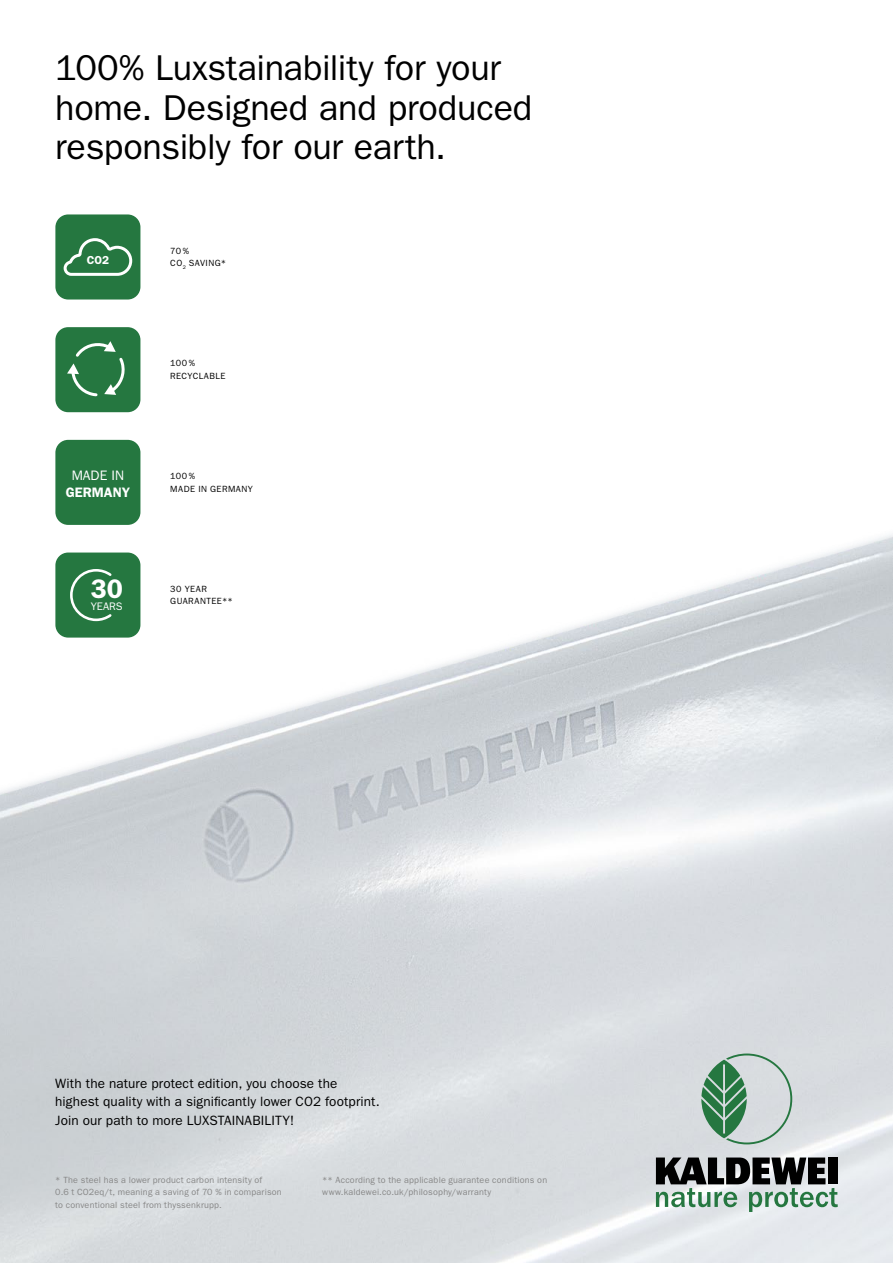
<style>
.page{position:relative;width:893px;height:1263px;background:#fff}
.page>*{position:absolute;margin:0;border:0;box-sizing:border-box;transform-origin:0 0}
.t1{font:36px/39.6px "ITC Franklin Gothic Std";letter-spacing:-.005em;color:#000}
.t2{font:600 26.85px "ITC Franklin Gothic Std";color:#fff}
.t3{font:600 13.8px "ITC Franklin Gothic Std";color:#fff}
.t4{font:13.8px "ITC Franklin Gothic Std";color:#fff}
.t5{font:13.5px/18.9px "ITC Franklin Gothic Std";letter-spacing:.01em;color:#000}
.t6{font:600 11.55px "ITC Franklin Gothic Std";color:#fff}
.t7{font:10.95px "ITC Franklin Gothic Std";color:#fff}
.t8{font:9px/12.6px "ITC Franklin Gothic Std";letter-spacing:.025em;color:#878787}
.t9{font:9px/12.6px "ITC Franklin Gothic Std";letter-spacing:.05em;color:#000}
</style>
<div class="page">
<img style="left:0;top:339px;width:893px;height:924px">
<svg style="left:701px;top:1053px;width:91px;height:91px;background:#a3bdb0"></svg>
<svg style="left:656px;top:1157px;width:182px;height:55px;background:#7b8782"></svg>
<div style="left:55px;top:327px;width:85px;height:85px;background:#257740;border-radius:13px"></div>
<svg style="left:67px;top:341px;width:58px;height:56px"></svg>
<div style="left:55px;top:214px;width:85px;height:85px;background:#257740;border-radius:13px"></div>
<svg style="left:63px;top:238px;width:70px;height:38px"></svg>
<div style="left:55px;top:440px;width:85px;height:85px;background:#257740;border-radius:13px"></div>
<div style="left:55px;top:552px;width:85px;height:86px;background:#257740;border-radius:13px"></div>
<svg style="left:70px;top:569px;width:42px;height:53px"></svg>
<h1 class="t1" style="left:55px;top:48px;width:479px">100% Luxstainability for your home. Designed and produced responsibly for our earth.</h1>
<p class="t6" style="left:87px;top:253px;width:24px">CO2</p>
<h3 class="t4" style="left:72px;top:468px;width:54px">MADE IN</h3>
<h3 class="t3" style="left:66px;top:484px;width:66px">GERMANY</h3>
<h2 class="t2" style="left:91px;top:573px;width:34px">30</h2>
<p class="t7" style="left:91px;top:600px;width:33px">YEARS</p>
<p class="t9" style="left:170px;top:244px;width:57px">70%<br>CO<sub>2</sub> SAVING*</p>
<p class="t9" style="left:170px;top:357px;width:57px">100 %<br>RECYCLABLE</p>
<p class="t9" style="left:170px;top:470px;width:84px">100 %<br>MADE IN GERMANY</p>
<p class="t9" style="left:170px;top:582px;width:64px">30 YEAR<br>GUARANTEE**</p>
<h3 class="t5" style="left:55px;top:1074px;width:326px">With the nature protect edition, you choose the highest quality with a significantly lower CO2 footprint.<br>Join our path to more LUXSTAINABILITY!</h3>
<p class="t8" style="left:55px;top:1173px;width:228px">* The steel has a lower product carbon intensity of<br>0.6 t CO2eq/t, meaning a saving of 70 % in comparison to conventional steel from thyssenkrupp.</p>
<p class="t8" style="left:322px;top:1173px;width:226px">** According to the applicable guarantee conditions on www.kaldewei.co.uk/philosophy/warranty</p>
</div>
